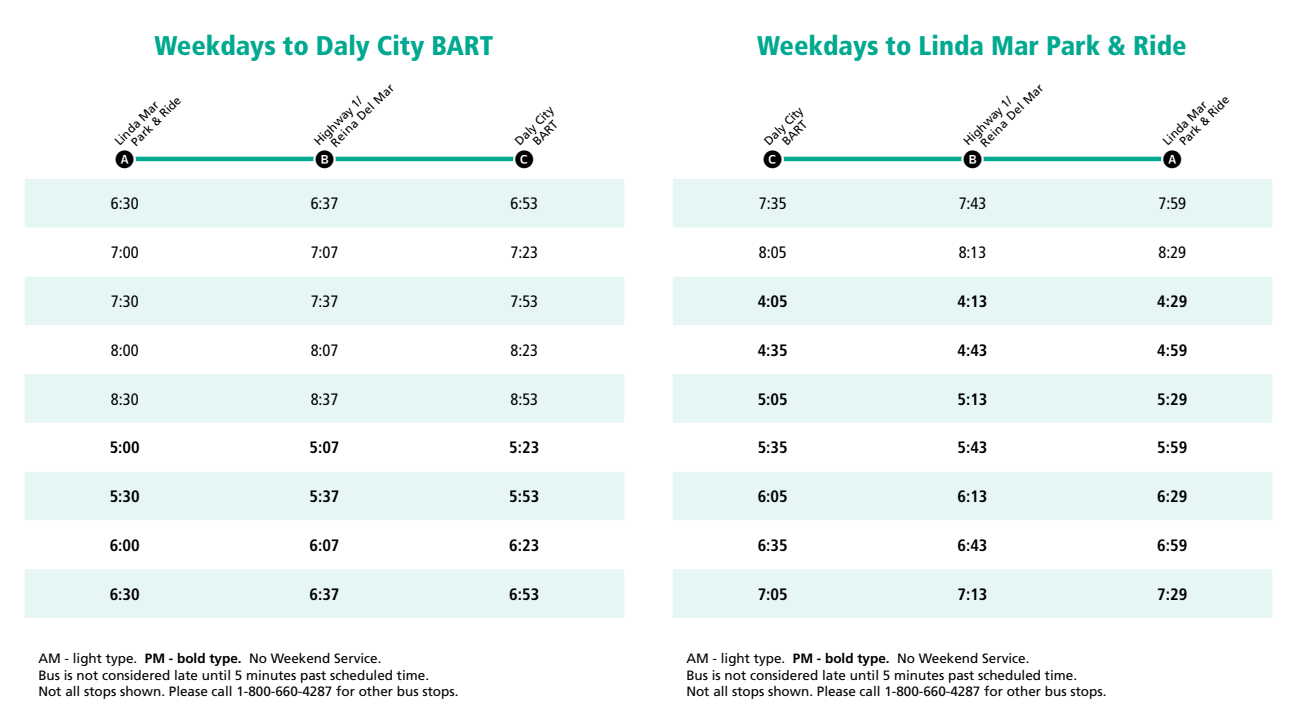
<style>
.page{position:relative;width:1296px;height:716px;background:#fff}
.page>*{position:absolute;margin:0;border:0;box-sizing:border-box;transform-origin:0 0}
.t1{font:900 condensed 27px "Frutiger LT Pro";color:#00a990}
.t2{font:700 condensed 16.5px "Frutiger LT Pro";color:#000}
.t3{font:condensed 16.5px "Frutiger LT Pro";color:#000}
.t4{font:13.5px/16.2px "Frutiger LT Pro";color:#000}
.t5{font:12px/12px "Frutiger LT Pro";color:#000}
.s1{font-weight:700}
</style>
<div class="page">
<hr style="left:121px;top:157px;width:406px;height:4px;background:#00a990">
<hr style="left:772px;top:157px;width:400px;height:4px;background:#00a990">
<div style="left:25px;top:179px;width:599px;height:438px;background:#e6f6f4"></div>
<svg style="left:25px;top:228px;width:599px;height:341px"></svg>
<div style="left:673px;top:179px;width:599px;height:438px;background:#e6f6f4"></div>
<svg style="left:673px;top:228px;width:599px;height:341px"></svg>
<svg style="left:120px;top:156px;width:14px;height:6px"></svg>
<svg style="left:316px;top:156px;width:17px;height:6px"></svg>
<svg style="left:515px;top:156px;width:13px;height:6px"></svg>
<svg style="left:772px;top:156px;width:10px;height:6px"></svg>
<svg style="left:964px;top:156px;width:17px;height:6px"></svg>
<svg style="left:1163px;top:156px;width:9px;height:6px"></svg>
<h1 class="t1" style="left:155px;top:29px;width:340px">Weekdays to Daly City BART</h1>
<p class="t5" style="left:121px;top:131px;width:66px;text-indent:-11px;rotate:-45deg">Linda Mar<br>Park &amp; Ride</p>
<p class="t5" style="left:329px;top:140px;width:85px;rotate:-45deg">Reina Del Mar</p>
<p class="t5" style="left:312px;top:139px;width:64px;rotate:-45deg">Highway 1/</p>
<p class="t5" style="left:513px;top:139px;width:51px;rotate:-45deg">Daly City</p>
<p class="t5" style="left:531px;top:139px;width:31px;rotate:-45deg">BART</p>
<p class="t3" style="left:111px;top:194px;width:29px">6:30</p>
<p class="t3" style="left:311px;top:194px;width:29px">6:37</p>
<p class="t3" style="left:510px;top:194px;width:29px">6:53</p>
<p class="t3" style="left:111px;top:243px;width:29px">7:00</p>
<p class="t3" style="left:311px;top:243px;width:29px">7:07</p>
<p class="t3" style="left:510px;top:243px;width:29px">7:23</p>
<p class="t3" style="left:111px;top:292px;width:29px">7:30</p>
<p class="t3" style="left:311px;top:292px;width:29px">7:37</p>
<p class="t3" style="left:510px;top:292px;width:29px">7:53</p>
<p class="t3" style="left:111px;top:340px;width:29px">8:00</p>
<p class="t3" style="left:311px;top:340px;width:29px">8:07</p>
<p class="t3" style="left:510px;top:340px;width:29px">8:23</p>
<p class="t3" style="left:111px;top:389px;width:29px">8:30</p>
<p class="t3" style="left:311px;top:389px;width:29px">8:37</p>
<p class="t3" style="left:510px;top:389px;width:29px">8:53</p>
<p class="t2" style="left:110px;top:438px;width:32px">5:00</p>
<p class="t2" style="left:310px;top:438px;width:32px">5:07</p>
<p class="t2" style="left:509px;top:438px;width:32px">5:23</p>
<p class="t2" style="left:110px;top:486px;width:32px">5:30</p>
<p class="t2" style="left:310px;top:486px;width:32px">5:37</p>
<p class="t2" style="left:509px;top:486px;width:32px">5:53</p>
<p class="t2" style="left:110px;top:535px;width:32px">6:00</p>
<p class="t2" style="left:310px;top:535px;width:32px">6:07</p>
<p class="t2" style="left:509px;top:535px;width:32px">6:23</p>
<p class="t2" style="left:110px;top:584px;width:32px">6:30</p>
<p class="t2" style="left:310px;top:584px;width:32px">6:37</p>
<p class="t2" style="left:509px;top:584px;width:32px">6:53</p>
<p class="t4" style="left:38px;top:650px;width:422px">AM - light type. <span class="s1">PM - bold type.</span> No Weekend Service.<br>Bus is not considered late until 5 minutes past scheduled time.<br>Not all stops shown. Please call 1-800-660-4287 for other bus stops.</p>
<h1 class="t1" style="left:757px;top:29px;width:431px">Weekdays to Linda Mar Park &amp; Ride</h1>
<p class="t5" style="left:762px;top:139px;width:51px;line-height:12.8px;text-align:center;rotate:-45deg">Daly City<br>BART</p>
<p class="t5" style="left:978px;top:140px;width:85px;rotate:-45deg">Reina Del Mar</p>
<p class="t5" style="left:961px;top:139px;width:64px;rotate:-45deg">Highway 1/</p>
<p class="t5" style="left:1177px;top:139px;width:66px;rotate:-45deg">Park &amp; Ride</p>
<p class="t5" style="left:1161px;top:139px;width:58px;rotate:-45deg">Linda Mar</p>
<p class="t3" style="left:759px;top:194px;width:29px">7:35</p>
<p class="t3" style="left:959px;top:194px;width:29px">7:43</p>
<p class="t3" style="left:1158px;top:194px;width:29px">7:59</p>
<p class="t3" style="left:759px;top:243px;width:29px">8:05</p>
<p class="t3" style="left:959px;top:243px;width:29px">8:13</p>
<p class="t3" style="left:1158px;top:243px;width:29px">8:29</p>
<p class="t2" style="left:758px;top:291px;width:32px">4:05</p>
<p class="t2" style="left:958px;top:291px;width:32px">4:13</p>
<p class="t2" style="left:1157px;top:291px;width:32px">4:29</p>
<p class="t2" style="left:758px;top:340px;width:32px">4:35</p>
<p class="t2" style="left:958px;top:340px;width:32px">4:43</p>
<p class="t2" style="left:1157px;top:340px;width:32px">4:59</p>
<p class="t2" style="left:758px;top:389px;width:32px">5:05</p>
<p class="t2" style="left:958px;top:389px;width:32px">5:13</p>
<p class="t2" style="left:1157px;top:389px;width:32px">5:29</p>
<p class="t2" style="left:758px;top:438px;width:32px">5:35</p>
<p class="t2" style="left:958px;top:438px;width:32px">5:43</p>
<p class="t2" style="left:1157px;top:438px;width:32px">5:59</p>
<p class="t2" style="left:758px;top:486px;width:32px">6:05</p>
<p class="t2" style="left:958px;top:486px;width:32px">6:13</p>
<p class="t2" style="left:1157px;top:486px;width:32px">6:29</p>
<p class="t2" style="left:758px;top:535px;width:32px">6:35</p>
<p class="t2" style="left:958px;top:535px;width:32px">6:43</p>
<p class="t2" style="left:1157px;top:535px;width:32px">6:59</p>
<p class="t2" style="left:758px;top:584px;width:32px">7:05</p>
<p class="t2" style="left:958px;top:584px;width:32px">7:13</p>
<p class="t2" style="left:1157px;top:584px;width:32px">7:29</p>
<p class="t4" style="left:686px;top:650px;width:422px">AM - light type. <span class="s1">PM - bold type.</span> No Weekend Service.<br>Bus is not considered late until 5 minutes past scheduled time.<br>Not all stops shown. Please call 1-800-660-4287 for other bus stops.</p>
</div>
